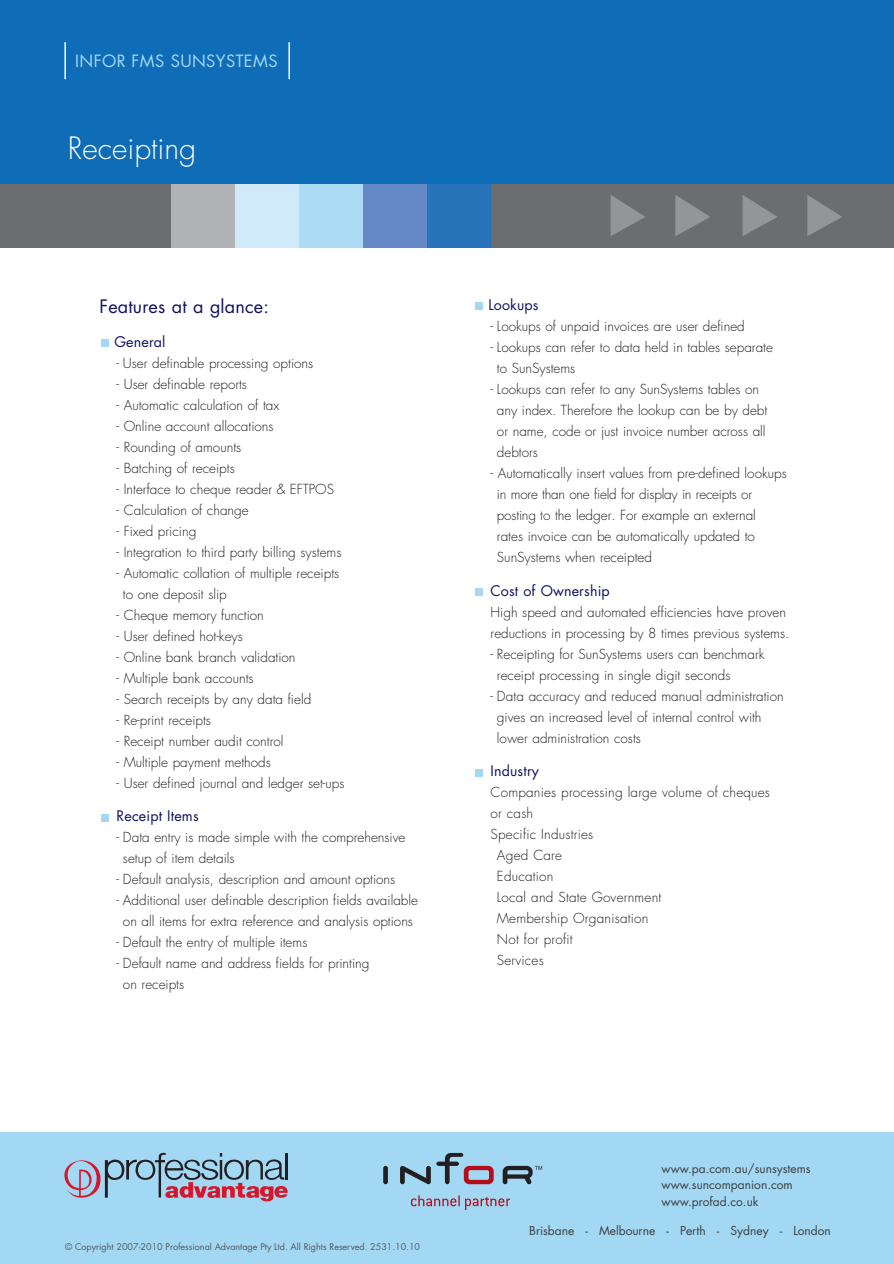
<style>
.page{position:relative;width:894px;height:1264px;background:#fff}
.page>*{position:absolute;margin:0;border:0;box-sizing:border-box;transform-origin:0 0}
.t1{font:300 30px "Futura Std";color:#fff}
.t2{font:18px "Futura Std";letter-spacing:.01em;color:#11125f}
.t3{font:16.5px "Futura Std";letter-spacing:.025em;color:#a3d8f4}
.t4{font:14.25px "Futura Std";letter-spacing:.01em;color:#11125f}
.t5{font:300 13.5px/21px "Futura Std";color:#231f20}
.t6{font:12px "Futura Std";color:#3e3e3f}
.t7{font:9px "Futura Std";color:#57585a}
</style>
<div class="page">
<div style="left:101px;top:339px;width:7px;height:8px;background:#a3d8f4"></div>
<div style="left:101px;top:814px;width:7px;height:7px;background:#a3d8f4"></div>
<div style="left:475px;top:303px;width:7px;height:7px;background:#a3d8f4"></div>
<div style="left:475px;top:588px;width:7px;height:8px;background:#a3d8f4"></div>
<div style="left:475px;top:769px;width:7px;height:7px;background:#a3d8f4"></div>
<div style="left:0;top:0;width:893px;height:246px;background:#0f6cb6"></div>
<div style="left:595px;top:184px;width:298px;height:64px;background:#6c6d70"></div>
<svg style="left:610px;top:195px;width:35px;height:41px"></svg>
<svg style="left:675px;top:195px;width:35px;height:41px"></svg>
<svg style="left:742px;top:195px;width:35px;height:41px"></svg>
<svg style="left:807px;top:195px;width:35px;height:41px"></svg>
<div style="left:0;top:184px;width:596px;height:64px;background:#6c6d70"></div>
<div style="left:363px;top:184px;width:63px;height:64px;background:#6489c6"></div>
<div style="left:426px;top:184px;width:64px;height:64px;background:#2874bb"></div>
<div style="left:299px;top:184px;width:64px;height:64px;background:#abdbf5"></div>
<div style="left:235px;top:184px;width:64px;height:64px;background:#d0eaf9"></div>
<div style="left:171px;top:184px;width:64px;height:64px;background:#b2b3b7"></div>
<hr style="left:64px;top:42px;width:2px;height:37px;background:#fff">
<hr style="left:288px;top:42px;width:2px;height:37px;background:#fff">
<div style="left:0;top:1132px;width:893px;height:132px;background:#a3d8f4"></div>
<div style="left:383px;top:1166px;width:5px;height:18px;background:#231f20;border-radius:2px"></div>
<svg style="left:502px;top:1166px;width:40px;height:18px"></svg>
<svg style="left:400px;top:1153px;width:93px;height:31px"></svg>
<svg style="left:411px;top:1195px;width:48px;height:11px"></svg>
<svg style="left:465px;top:1197px;width:45px;height:13px"></svg>
<svg style="left:64px;top:1153px;width:224px;height:48px"></svg>
<p class="t3" style="left:75px;top:50px;width:204px">INFOR FMS SUNSYSTEMS</p>
<p class="t1" style="left:68px;top:130px;width:130px">Receipting</p>
<p class="t2" style="left:100px;top:295px;width:171px">Features at a glance:</p>
<p class="t4" style="left:114px;top:332px;width:53px">General</p>
<p class="t5" style="left:117px;top:353px;width:198px">- User definable processing options</p>
<p class="t5" style="left:117px;top:374px;width:132px">- User definable reports</p>
<p class="t5" style="left:117px;top:395px;width:164px">- Automatic calculation of tax</p>
<p class="t5" style="left:117px;top:416px;width:158px">- Online account allocations</p>
<p class="t5" style="left:117px;top:437px;width:126px">- Rounding of amounts</p>
<p class="t5" style="left:117px;top:458px;width:120px">- Batching of receipts</p>
<p class="t5" style="left:117px;top:479px;width:219px">- Interface to cheque reader &amp; EFTPOS</p>
<p class="t5" style="left:117px;top:500px;width:134px">- Calculation of change</p>
<p class="t5" style="left:117px;top:521px;width:81px">- Fixed pricing</p>
<p class="t5" style="left:117px;top:542px;width:226px">- Integration to third party billing systems</p>
<p class="t5" style="left:123px;top:563px;width:218px;text-indent:-6px">- Automatic collation of multiple receipts to one deposit slip</p>
<p class="t5" style="left:117px;top:605px;width:149px">- Cheque memory function</p>
<p class="t5" style="left:117px;top:626px;width:128px">- User defined hot-keys</p>
<p class="t5" style="left:117px;top:647px;width:180px">- Online bank branch validation</p>
<p class="t5" style="left:117px;top:668px;width:138px">- Multiple bank accounts</p>
<p class="t5" style="left:117px;top:689px;width:196px">- Search receipts by any data field</p>
<p class="t5" style="left:117px;top:710px;width:96px">- Re-print receipts</p>
<p class="t5" style="left:117px;top:731px;width:168px">- Receipt number audit control</p>
<p class="t5" style="left:117px;top:752px;width:156px">- Multiple payment methods</p>
<p class="t5" style="left:117px;top:773px;width:229px">- User defined journal and ledger set-ups</p>
<p class="t4" style="left:117px;top:807px;width:84px">Receipt Items</p>
<p class="t5" style="left:123px;top:827px;width:284px;text-indent:-6px">- Data entry is made simple with the comprehensive setup of item details</p>
<p class="t5" style="left:117px;top:869px;width:280px">- Default analysis, description and amount options</p>
<p class="t5" style="left:117px;top:890px;width:303px;text-align:center">- Additional user definable description fields available on all items for extra reference and analysis options</p>
<p class="t5" style="left:117px;top:932px;width:192px">- Default the entry of multiple items</p>
<p class="t5" style="left:123px;top:953px;width:248px;text-indent:-6px">- Default name and address fields for printing on receipts</p>
<p class="t7" style="left:65px;top:1241px;width:356px">© Copyright 2007-2010 Professional Advantage Pty Ltd. All Rights Reserved. 2531.10.10</p>
<p class="t4" style="left:488px;top:295px;width:52px">Lookups</p>
<p class="t5" style="left:490px;top:316px;width:256px">- Lookups of unpaid invoices are user defined</p>
<p class="t5" style="left:497px;top:337px;width:277px;text-indent:-6px">- Lookups can refer to data held in tables separate to SunSystems</p>
<p class="t5" style="left:497px;top:379px;width:272px;text-indent:-6px">- Lookups can refer to any SunSystems tables on any index. Therefore the lookup can be by debt or name, code or just invoice number across all debtors</p>
<p class="t5" style="left:497px;top:463px;width:291px;text-indent:-6px">- Automatically insert values from pre-defined lookups in more than one field for display in receipts or posting to the ledger. For example an external<br>rates invoice can be automatically updated to SunSystems when receipted</p>
<p class="t4" style="left:490px;top:581px;width:121px">Cost of Ownership</p>
<p class="t5" style="left:490px;top:602px;width:300px">High speed and automated efficiencies have proven reductions in processing by 8 times previous systems.</p>
<p class="t5" style="left:497px;top:644px;width:269px;text-indent:-6px">- Receipting for SunSystems users can benchmark receipt processing in single digit seconds</p>
<p class="t5" style="left:497px;top:686px;width:288px;text-indent:-6px">- Data accuracy and reduced manual administration gives an increased level of internal control with lower administration costs</p>
<p class="t4" style="left:490px;top:762px;width:50px">Industry</p>
<p class="t5" style="left:490px;top:782px;width:281px">Companies processing large volume of cheques</p>
<p class="t5" style="left:490px;top:803px;width:44px">or cash</p>
<p class="t5" style="left:490px;top:824px;width:104px">Specific Industries</p>
<p class="t5" style="left:497px;top:845px;width:67px">Aged Care</p>
<p class="t5" style="left:497px;top:866px;width:58px">Education</p>
<p class="t5" style="left:497px;top:887px;width:166px">Local and State Government</p>
<p class="t5" style="left:497px;top:908px;width:153px">Membership Organisation</p>
<p class="t5" style="left:497px;top:929px;width:77px">Not for profit</p>
<p class="t5" style="left:497px;top:950px;width:48px">Services</p>
<p class="t6" style="left:661px;top:1161px;width:151px">www.pa.com.au/sunsystems</p>
<p class="t6" style="left:661px;top:1177px;width:133px">www.suncompanion.com</p>
<p class="t6" style="left:661px;top:1194px;width:98px">www.profad.co.uk</p>
<p class="t6" style="left:529px;top:1223px;width:303px">Brisbane - Melbourne - Perth - Sydney - London</p>
</div>
